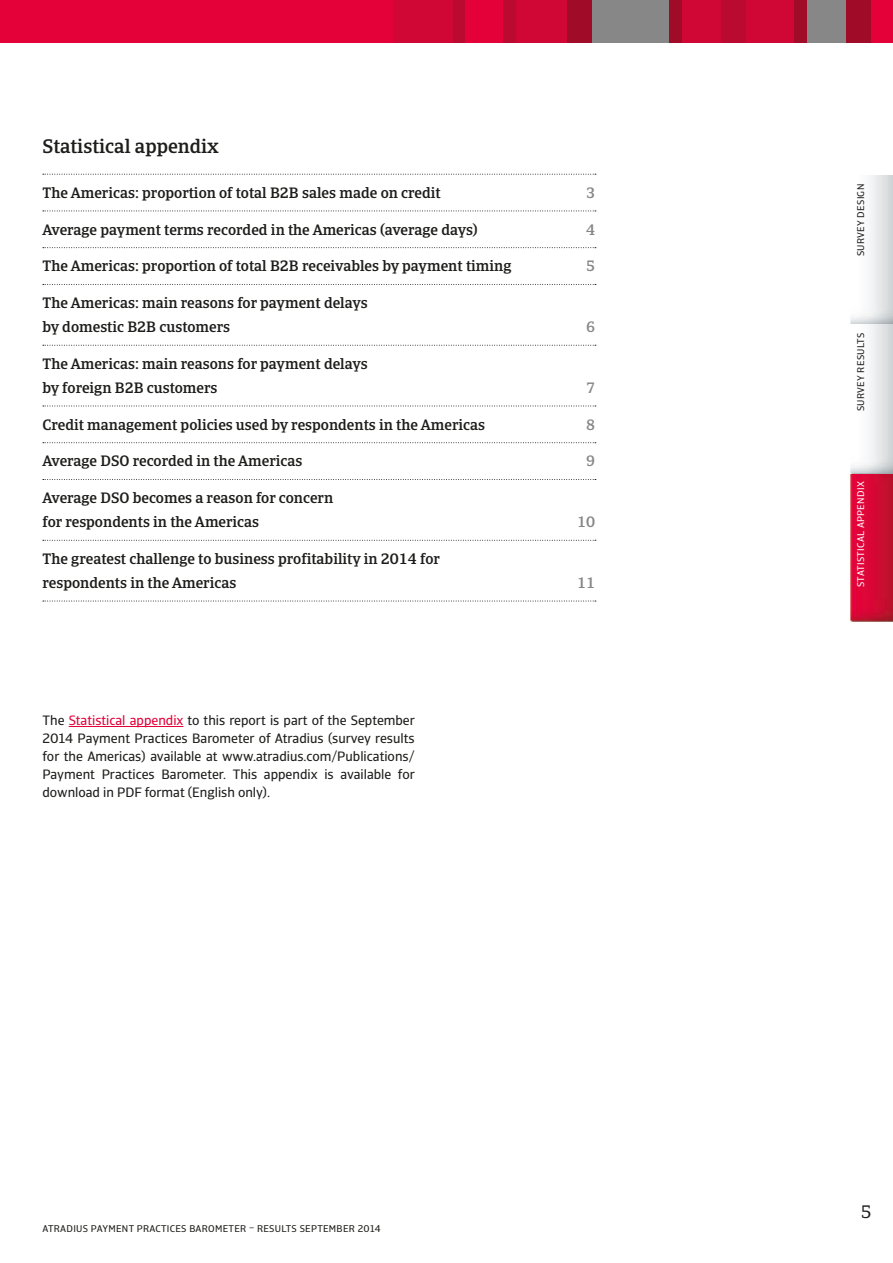
<style>
.page{position:relative;width:893px;height:1263px;background:#fff}
.page>*{position:absolute;margin:0;border:0;box-sizing:border-box;transform-origin:0 0}
.t1{font:500 19.5px "Catalana";color:#1d1d1b}
.t2{font:18px "Catalana";color:#1d1d1b}
.t3{font:500 15px/24px "Catalana";color:#1d1d1b}
.t4{font:500 15px "Catalana";color:#878787}
.t5{font:13.5px/18px "Catalana Sans";color:#1d1d1b;text-align:justify}
.t6{font:9.75px "Catalana Sans";letter-spacing:.03em;color:#1d1d1b}
.t7{font:9.75px "Catalana Sans";letter-spacing:.03em;color:#fff}
.s1{color:#e4013a}
</style>
<div class="page">
<div style="left:0;top:0;width:893px;height:43px;background:#e4013a"></div>
<div style="left:452px;top:0;width:13px;height:43px;background:#ba0a2f"></div>
<div style="left:393px;top:0;width:59px;height:43px;background:#d00635"></div>
<div style="left:516px;top:0;width:51px;height:43px;background:#d00635"></div>
<div style="left:746px;top:0;width:49px;height:43px;background:#d00635"></div>
<div style="left:567px;top:0;width:26px;height:43px;background:#a00c27"></div>
<div style="left:720px;top:0;width:26px;height:43px;background:#ba0a2f"></div>
<div style="left:846px;top:0;width:25px;height:43px;background:#a00c27"></div>
<div style="left:503px;top:0;width:13px;height:43px;background:#ba0a2f"></div>
<div style="left:593px;top:0;width:76px;height:43px;background:#878787"></div>
<div style="left:669px;top:0;width:13px;height:43px;background:#a00c27"></div>
<div style="left:682px;top:0;width:38px;height:43px;background:#d00635"></div>
<div style="left:807px;top:0;width:39px;height:43px;background:#878787"></div>
<div style="left:795px;top:0;width:12px;height:43px;background:#a00c27"></div>
<img style="left:850px;top:175px;width:43px;height:447px">
<svg style="left:43px;top:174px;width:553px;height:1px"></svg>
<svg style="left:43px;top:211px;width:553px;height:1px"></svg>
<svg style="left:43px;top:247px;width:553px;height:1px"></svg>
<svg style="left:43px;top:284px;width:553px;height:1px"></svg>
<svg style="left:43px;top:345px;width:553px;height:1px"></svg>
<svg style="left:43px;top:406px;width:553px;height:1px"></svg>
<svg style="left:43px;top:442px;width:553px;height:1px"></svg>
<svg style="left:43px;top:479px;width:553px;height:1px"></svg>
<svg style="left:43px;top:540px;width:553px;height:1px"></svg>
<svg style="left:43px;top:601px;width:553px;height:1px"></svg>
<hr style="left:69px;top:726px;width:114px;height:1px;background:#e4013a">
<h1 class="t1" style="left:43px;top:134px;width:178px">Statistical appendix</h1>
<p class="t3" style="left:43px;top:181px;width:400px">The Americas: proportion of total B2B sales made on credit</p>
<p class="t4" style="left:586px;top:184px;width:10px">3</p>
<p class="t3" style="left:43px;top:218px;width:437px">Average payment terms recorded in the Americas (average days)</p>
<p class="t4" style="left:586px;top:220px;width:10px">4</p>
<p class="t3" style="left:43px;top:254px;width:470px">The Americas: proportion of total B2B receivables by payment timing</p>
<p class="t4" style="left:586px;top:257px;width:10px">5</p>
<p class="t3" style="left:43px;top:291px;width:327px">The Americas: main reasons for payment delays by domestic B2B customers</p>
<p class="t4" style="left:586px;top:318px;width:10px">6</p>
<p class="t3" style="left:43px;top:352px;width:327px">The Americas: main reasons for payment delays by foreign B2B customers</p>
<p class="t4" style="left:586px;top:379px;width:10px">7</p>
<p class="t3" style="left:43px;top:413px;width:444px">Credit management policies used by respondents in the Americas</p>
<p class="t4" style="left:586px;top:415px;width:10px">8</p>
<p class="t3" style="left:43px;top:449px;width:261px">Average DSO recorded in the Americas</p>
<p class="t4" style="left:586px;top:452px;width:10px">9</p>
<p class="t3" style="left:43px;top:486px;width:292px">Average DSO becomes a reason for concern for respondents in the Americas</p>
<p class="t4" style="left:577px;top:513px;width:19px">10</p>
<p class="t3" style="left:43px;top:547px;width:399px">The greatest challenge to business profitability in 2014 for respondents in the Americas</p>
<p class="t5" style="left:43px;top:711px;width:374px">The <span class="s1">Statistical appendix</span> to this report is part of the September 2014 Payment Practices Barometer of Atradius (survey results for the Americas) available at www.atradius.com/Publications/ Payment Practices Barometer. This appendix is available for download in PDF format (English only).</p>
<p class="t4" style="left:577px;top:574px;width:19px">11</p>
<p class="t6" style="left:43px;top:1223px;width:340px">ATRADIUS PAYMENT PRACTICES BAROMETER – RESULTS SEPTEMBER 2014</p>
<p class="t6" style="left:855px;top:256px;width:74px;rotate:-90deg">SURVEY DESIGN</p>
<p class="t6" style="left:855px;top:411px;width:80px;rotate:-90deg">SURVEY RESULTS</p>
<p class="t7" style="left:855px;top:587px;width:107px;rotate:-90deg">STATISTICAL APPENDIX</p>
<p class="t2" style="left:861px;top:1201px;width:12px">5</p>
</div>
